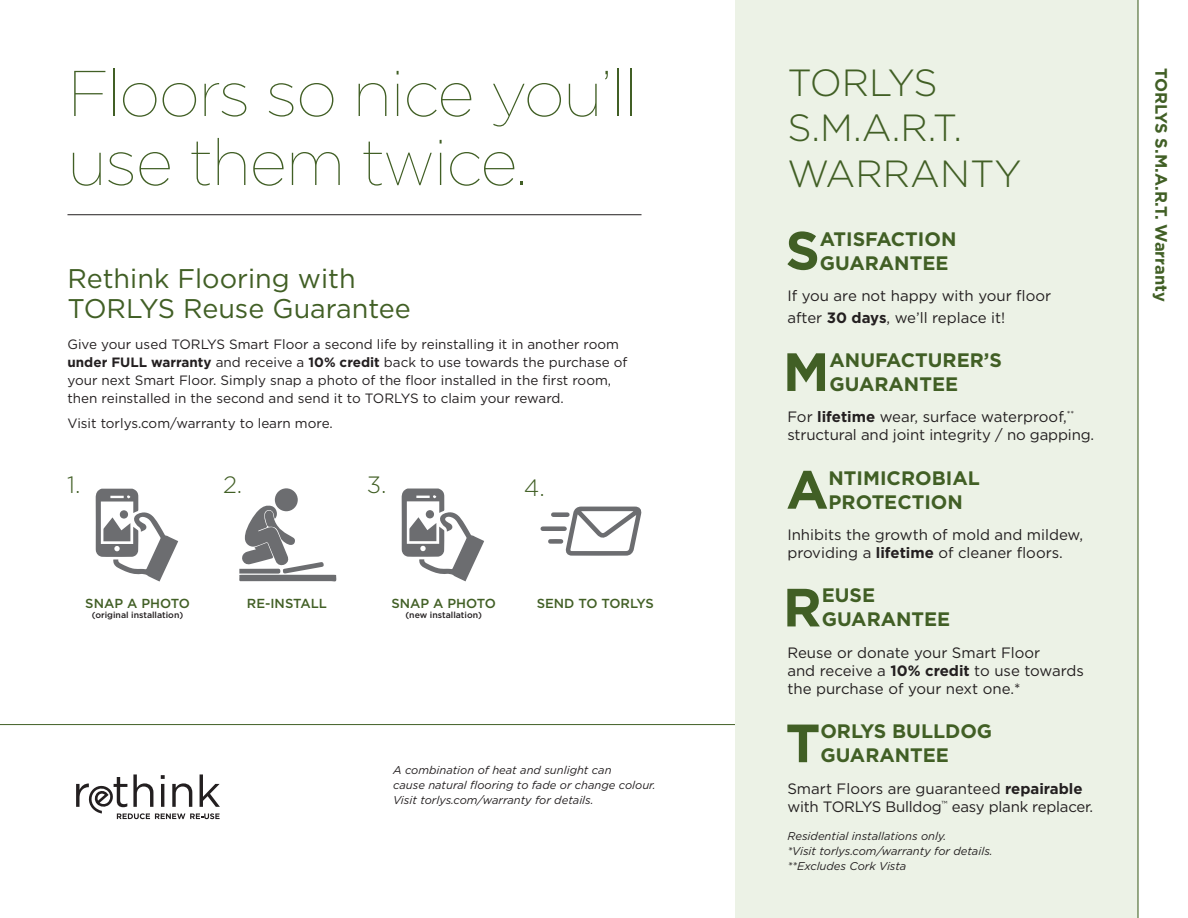
<style>
.page{position:relative;width:1188px;height:918px;background:#fff}
.page>*{position:absolute;margin:0;border:0;box-sizing:border-box;transform-origin:0 0}
.t1{font:100 64.5px/69px "Gotham HTF";letter-spacing:-.02em;color:#415f25}
.t2{font:700 53.85px "Gotham HTF";color:#415f25}
.t3{font:300 37.8px "Gotham HTF";color:#415f25}
.t4{font:27px/30px "Gotham HTF";color:#415f25}
.t5{font:300 23.55px "Gotham HTF";color:#415f25}
.t6{font:700 19.5px/24px "Gotham HTF";color:#415f25}
.t7{font:700 16.5px "Gotham HTF";color:#415f25}
.t8{font:15px/18px "Gotham HTF";color:#231f20}
.t9{font:13.5px/18px "Gotham HTF";color:#231f20}
.t10{font:500 13.05px "Gotham HTF";color:#415f25}
.t11{font:italic 11.25px/15px "Gotham HTF";color:#231f20}
.t12{font:500 8.7px "Gotham HTF";color:#231f20}
.s1{font-weight:700}
</style>
<div class="page">
<hr style="left:0;top:724px;width:1138px;height:1px;background:#415f25">
<div style="left:735px;top:0;width:403px;height:918px;background:#ecf2e6"></div>
<hr style="left:68px;top:214px;width:574px;height:1px;background:#231f20">
<svg style="left:76px;top:774px;width:144px;height:45px"></svg>
<hr style="left:1138px;top:0;width:1px;height:918px;background:#415f25">
<svg style="left:96px;top:489px;width:82px;height:92px"></svg>
<div style="left:275px;top:488px;width:23px;height:23px;background:#6c6d70;border-radius:50%"></div>
<svg style="left:239px;top:505px;width:98px;height:77px"></svg>
<svg style="left:402px;top:489px;width:82px;height:92px"></svg>
<svg style="left:541px;top:507px;width:101px;height:49px"></svg>
<p class="t1" style="left:68px;top:58px;width:572px">Floors so nice you’ll use them twice.</p>
<p class="t4" style="left:68px;top:263px;width:345px">Rethink Flooring with<br>TORLYS Reuse Guarantee</p>
<p class="t9" style="left:68px;top:335px;width:562px">Give your used TORLYS Smart Floor a second life by reinstalling it in another room <span class="s1">under FULL warranty</span> and receive a <span class="s1">10% credit</span> back to use towards the purchase of your next Smart Floor. Simply snap a photo of the floor installed in the first room, then reinstalled in the second and send it to TORLYS to claim your reward.</p>
<p class="t9" style="left:68px;top:414px;width:267px">Visit torlys.com/warranty to learn more.</p>
<p class="t5" style="left:67px;top:472px;width:15px">1.</p>
<p class="t5" style="left:223px;top:472px;width:21px">2.</p>
<p class="t5" style="left:367px;top:472px;width:21px">3.</p>
<p class="t5" style="left:524px;top:475px;width:23px">4.</p>
<p class="t10" style="left:85px;top:595px;width:106px">SNAP A PHOTO</p>
<p class="t12" style="left:92px;top:610px;width:93px">(original installation)</p>
<p class="t10" style="left:247px;top:595px;width:82px">RE-INSTALL</p>
<p class="t10" style="left:537px;top:595px;width:119px">SEND TO TORLYS</p>
<p class="t10" style="left:391px;top:595px;width:106px">SNAP A PHOTO</p>
<p class="t12" style="left:405px;top:610px;width:78px">(new installation)</p>
<p class="t11" style="left:393px;top:762px;width:264px">A combination of heat and sunlight can<br>cause natural flooring to fade or change colour.<br>Visit torlys.com/warranty for details.</p>
<p class="t3" style="left:787px;top:62px;width:152px">TORLYS</p>
<p class="t3" style="left:787px;top:107px;width:176px">S.M.A.R.T.</p>
<p class="t3" style="left:787px;top:153px;width:236px">WARRANTY</p>
<p class="t2" style="left:785px;top:219px;width:36px">S</p>
<p class="t6" style="left:820px;top:226px;width:138px">ATISFACTION<br>GUARANTEE</p>
<p class="t8" style="left:787px;top:285px;width:265px;line-height:21.6px">If you are not happy with your floor after <span class="s1">30 days</span>, we’ll replace it!</p>
<p class="t2" style="left:783px;top:341px;width:48px">M</p>
<p class="t6" style="left:830px;top:348px;width:174px">ANUFACTURER’S<br>GUARANTEE</p>
<p class="t8" style="left:787px;top:408px;width:308px">For <span class="s1">lifetime</span> wear, surface waterproof,<sup>** </sup>structural and joint integrity / no gapping.</p>
<p class="t2" style="left:786px;top:459px;width:44px">A</p>
<p class="t6" style="left:829px;top:465px;width:153px">NTIMICROBIAL<br>PROTECTION</p>
<p class="t8" style="left:787px;top:526px;width:297px">Inhibits the growth of mold and mildew, providing a <span class="s1">lifetime</span> of cleaner floors.</p>
<p class="t2" style="left:783px;top:576px;width:40px">R</p>
<p class="t6" style="left:822px;top:583px;width:130px">EUSE<br>GUARANTEE</p>
<p class="t8" style="left:787px;top:643px;width:298px">Reuse or donate your Smart Floor<br>and receive a <span class="s1">10% credit</span> to use towards the purchase of your next one.*</p>
<p class="t2" style="left:786px;top:712px;width:36px">T</p>
<p class="t6" style="left:820px;top:719px;width:173px">ORLYS BULLDOG<br>GUARANTEE</p>
<p class="t8" style="left:787px;top:779px;width:307px">Smart Floors are guaranteed <span class="s1">repairable </span>with TORLYS Bulldog<sup>™</sup> easy plank replacer.</p>
<p class="t11" style="left:787px;top:829px;width:161px">Residential installations only.</p>
<p class="t11" style="left:787px;top:844px;width:207px">*Visit torlys.com/warranty for details.</p>
<p class="t11" style="left:787px;top:859px;width:121px">**Excludes Cork Vista</p>
<p class="t7" style="left:1171px;top:68px;width:236px;rotate:90deg">TORLYS S.M.A.R.T. Warranty</p>
</div>
